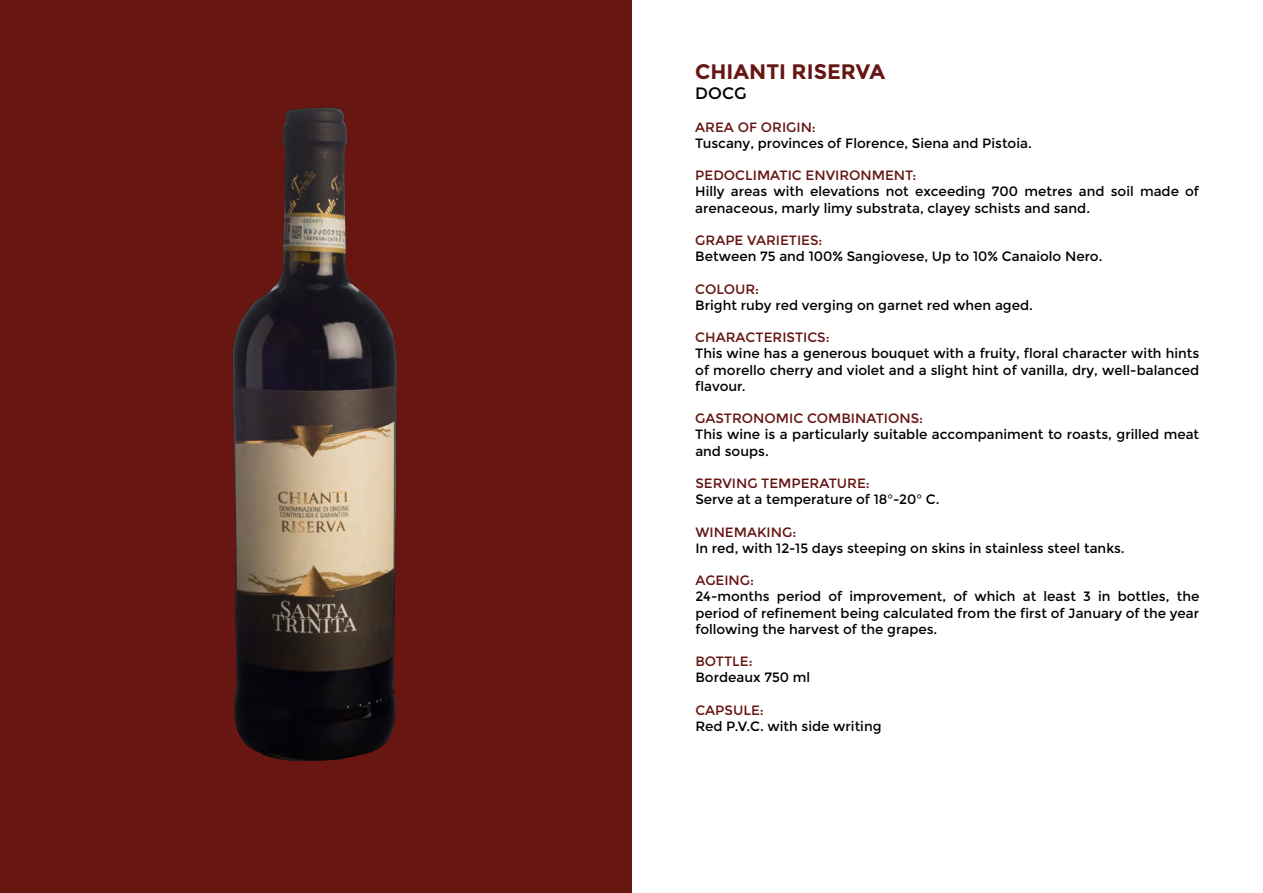
<style>
.page{position:relative;width:1263px;height:893px;background:#fff}
.page>*{position:absolute;margin:0;border:0;box-sizing:border-box;transform-origin:0 0}
.t1{font:700 21px "Montserrat";color:#661613}
.t2{font:16.5px "Montserrat";color:#010101}
.t3{font:13.5px/16.2px "Montserrat";color:#010101}
.t4{font:13.5px "Montserrat";color:#661613}
</style>
<div class="page">
<div style="left:0;top:0;width:631px;height:893px;background:#671612"></div>
<img style="left:232px;top:107px;width:165px;height:655px">
<h1 class="t1" style="left:695px;top:59px;width:191px">CHIANTI RISERVA</h1>
<p class="t2" style="left:695px;top:84px;width:53px">DOCG</p>
<p class="t4" style="left:695px;top:119px;width:122px">AREA OF ORIGIN:</p>
<p class="t3" style="left:695px;top:135px;width:338px">Tuscany, provinces of Florence, Siena and Pistoia.</p>
<p class="t4" style="left:695px;top:168px;width:223px">PEDOCLIMATIC ENVIRONMENT:</p>
<p class="t3" style="left:695px;top:184px;width:505px">Hilly areas with elevations not exceeding 700 metres and soil made of arenaceous, marly limy substrata, clayey schists and sand.</p>
<p class="t4" style="left:695px;top:232px;width:129px">GRAPE VARIETIES:</p>
<p class="t3" style="left:695px;top:248px;width:409px">Between 75 and 100% Sangiovese, Up to 10% Canaiolo Nero.</p>
<p class="t4" style="left:695px;top:281px;width:65px">COLOUR:</p>
<p class="t3" style="left:695px;top:297px;width:339px">Bright ruby red verging on garnet red when aged.</p>
<p class="t4" style="left:695px;top:330px;width:136px">CHARACTERISTICS:</p>
<p class="t3" style="left:695px;top:346px;width:505px;text-align:justify">This wine has a generous bouquet with a fruity, floral character with hints of morello cherry and violet and a slight hint of vanilla, dry, well-balanced flavour.</p>
<p class="t4" style="left:695px;top:411px;width:229px">GASTRONOMIC COMBINATIONS:</p>
<p class="t3" style="left:695px;top:427px;width:505px">This wine is a particularly suitable accompaniment to roasts, grilled meat and soups.</p>
<p class="t4" style="left:695px;top:475px;width:176px">SERVING TEMPERATURE:</p>
<p class="t3" style="left:695px;top:491px;width:246px">Serve at a temperature of 18°-20° C.</p>
<p class="t4" style="left:695px;top:524px;width:102px">WINEMAKING:</p>
<p class="t3" style="left:695px;top:540px;width:431px">In red, with 12-15 days steeping on skins in stainless steel tanks.</p>
<p class="t4" style="left:695px;top:573px;width:60px">AGEING:</p>
<p class="t3" style="left:695px;top:589px;width:505px;text-align:justify">24-months period of improvement, of which at least 3 in bottles, the period of refinement being calculated from the first of January of the year following the harvest of the grapes.</p>
<p class="t4" style="left:695px;top:654px;width:59px">BOTTLE:</p>
<p class="t3" style="left:695px;top:670px;width:116px">Bordeaux 750 ml</p>
<p class="t4" style="left:695px;top:702px;width:70px">CAPSULE:</p>
<p class="t3" style="left:695px;top:718px;width:188px">Red P.V.C. with side writing</p>
</div>
